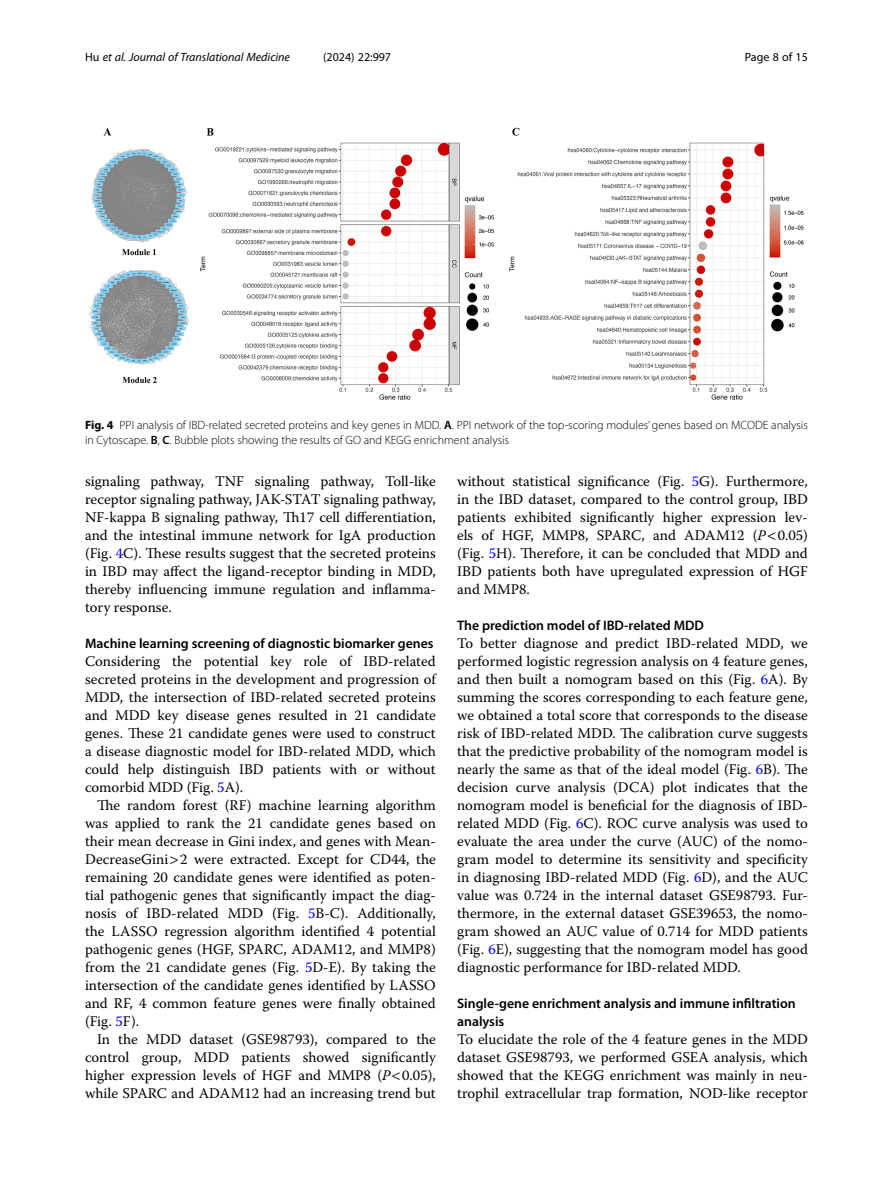
<style>
.page{position:relative;width:893px;height:1191px;background:#fff}
.page>*{position:absolute;margin:0;border:0;box-sizing:border-box;transform-origin:0 0}
.Body_Text{font:14.7px/18px "Warnock Pro";color:#000;text-align:justify}
.Body_Text_Indent{font:14.7px/18px "Warnock Pro";color:#000;text-align:justify}
.Head_2{font:600 13.8px/18px "Myriad Pro";color:#000}
.Figure_Caption{font:300 12px/15px "Myriad Pro";color:#000}
.t1{font:italic 12px "Myriad Pro";color:#000}
.t2{font:12px "Myriad Pro";color:#000}
.s1{font-style:normal}
.s2{font-weight:700}
.s3{font-weight:600}
.s4{color:#00f}
.s5{font-style:italic}
</style>
<div class="page">
<img style="left:89px;top:127px;width:715px;height:273px">
<p class="t1" style="left:85px;top:50px;width:206px"><span class="s1">Hu</span> et al. Journal of Translational Medicine</p>
<p class="t2" style="left:323px;top:50px;width:70px">(2024) 22:997</p>
<p class="t2" style="left:745px;top:50px;width:65px">Page 8 of 15</p>
<p class="Figure_Caption" style="left:85px;top:417px;width:724px"><span class="s2">Fig. 4</span> PPI analysis of IBD-related secreted proteins and key genes in MDD. <span class="s3">A</span>. PPI network of the top-scoring modules’ genes based on MCODE analysis in Cytoscape. <span class="s3">B</span>, <span class="s3">C</span>. Bubble plots showing the results of GO and KEGG enrichment analysis</p>
<p class="Body_Text_Indent" style="left:85px;top:472px;width:352px">signaling pathway, TNF signaling pathway, Toll-like receptor signaling pathway, JAK-STAT signaling pathway, NF-kappa B signaling pathway, Th17 cell differentiation, and the intestinal immune network for IgA production (Fig. <span class="s4">4</span>C). These results suggest that the secreted proteins in IBD may affect the ligand-receptor binding in MDD, thereby influencing immune regulation and inflamma&shy;tory response.</p>
<p class="Head_2" style="left:85px;top:634px;width:350px">Machine learning screening of diagnostic biomarker genes</p>
<p class="Body_Text" style="left:85px;top:652px;width:352px">Considering the potential key role of IBD-related secreted proteins in the development and progression of MDD, the intersection of IBD-related secreted proteins and MDD key disease genes resulted in 21 candidate genes. These 21 candidate genes were used to construct a disease diagnostic model for IBD-related MDD, which could help distinguish IBD patients with or without comorbid MDD (Fig. <span class="s4">5</span>A).</p>
<p class="Body_Text_Indent" style="left:85px;top:796px;width:352px;text-indent:12px">The random forest (RF) machine learning algorithm was applied to rank the 21 candidate genes based on their mean decrease in Gini index, and genes with Mean-DecreaseGini 2 were extracted. Except for CD44, the remaining 20 candidate genes were identified as poten&shy;tial pathogenic genes that significantly impact the diag&shy;nosis of IBD-related MDD (Fig. <span class="s4">5</span>B-C). Additionally, the LASSO regression algorithm identified 4 potential pathogenic genes (HGF, SPARC, ADAM12, and MMP8) from the 21 candidate genes (Fig. <span class="s4">5</span>D-E). By taking the intersection of the candidate genes identified by LASSO and RF, 4 common feature genes were finally obtained (Fig. <span class="s4">5</span>F).</p>
<p class="Body_Text_Indent" style="left:85px;top:1030px;width:352px;text-indent:12px">In the MDD dataset (GSE98793), compared to the control group, MDD patients showed significantly higher expression levels of HGF and MMP8 (<span class="s5">P</span> 0.05), while SPARC and ADAM12 had an increasing trend but</p>
<p class="Body_Text_Indent" style="left:457px;top:472px;width:352px">without statistical significance (Fig. <span class="s4">5</span>G). Furthermore, in the IBD dataset, compared to the control group, IBD patients exhibited significantly higher expression lev&shy;els of HGF, MMP8, SPARC, and ADAM12 (<span class="s5">P</span> 0.05) (Fig. <span class="s4">5</span>H). Therefore, it can be concluded that MDD and IBD patients both have upregulated expression of HGF and MMP8.</p>
<p class="Head_2" style="left:457px;top:616px;width:248px">The prediction model of IBD-related MDD</p>
<p class="Body_Text" style="left:457px;top:634px;width:352px">To better diagnose and predict IBD-related MDD, we performed logistic regression analysis on 4 feature genes, and then built a nomogram based on this (Fig. <span class="s4">6</span>A). By summing the scores corresponding to each feature gene, we obtained a total score that corresponds to the disease risk of IBD-related MDD. The calibration curve suggests that the predictive probability of the nomogram model is nearly the same as that of the ideal model (Fig. <span class="s4">6</span>B). The decision curve analysis (DCA) plot indicates that the nomogram model is beneficial for the diagnosis of IBD&shy;related MDD (Fig. <span class="s4">6</span>C). ROC curve analysis was used to evaluate the area under the curve (AUC) of the nomo&shy;gram model to determine its sensitivity and specificity in diagnosing IBD-related MDD (Fig. <span class="s4">6</span>D), and the AUC value was 0.724 in the internal dataset GSE98793. Fur&shy;thermore, in the external dataset GSE39653, the nomo&shy;gram showed an AUC value of 0.714 for MDD patients (Fig. <span class="s4">6</span>E), suggesting that the nomogram model has good diagnostic performance for IBD-related MDD.</p>
<p class="Head_2" style="left:457px;top:994px;width:340px">Single-gene enrichment analysis and immune infiltration analysis</p>
<p class="Body_Text" style="left:457px;top:1030px;width:352px">To elucidate the role of the 4 feature genes in the MDD dataset GSE98793, we performed GSEA analysis, which showed that the KEGG enrichment was mainly in neu&shy;trophil extracellular trap formation, NOD-like receptor</p>
</div>
